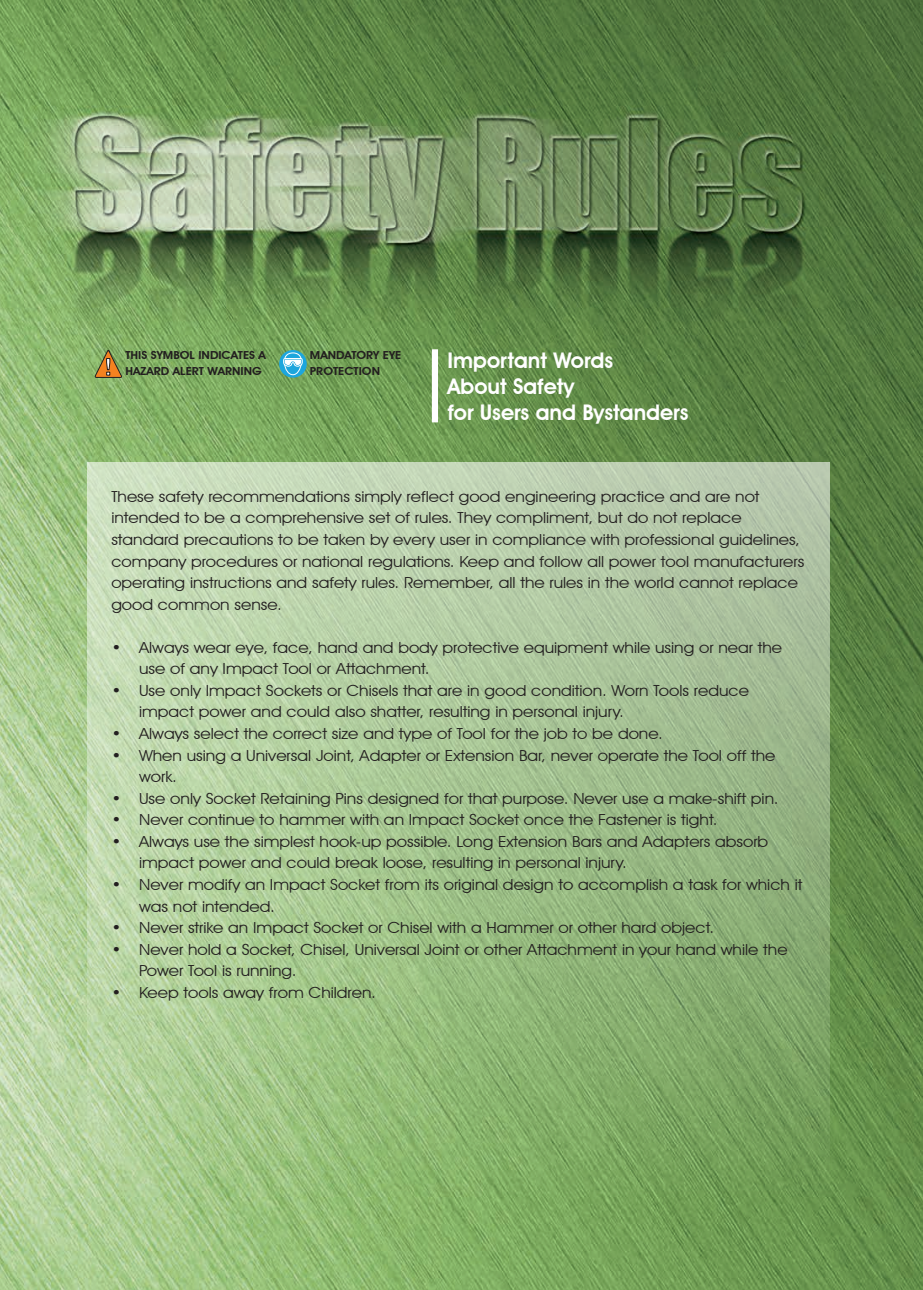
<style>
.page{position:relative;width:923px;height:1290px;background:#fff}
.page>*{position:absolute;margin:0;border:0;box-sizing:border-box;transform-origin:0 0}
.t1{font:600 21.53px/25.9px "Avant Garde IT Cby BT";color:#fff}
.t2{font:15.22px/21.5px "Avant Garde IT Cby BT";color:#231f20;scale:1.11 1}
.t3{font:600 11.03px/15.9px "Avant Garde IT Cby BT";color:#231f20;scale:1.11 1}
</style>
<div class="page">
<img style="left:0;top:0;width:923px;height:1290px">
<svg style="left:87px;top:462px;width:742px;height:737px"></svg>
<div style="left:432px;top:349px;width:6px;height:73px;background:#fff"></div>
<svg style="left:279px;top:350px;width:28px;height:28px"></svg>
<svg style="left:283px;top:352px;width:20px;height:23px"></svg>
<svg style="left:94px;top:349px;width:29px;height:29px"></svg>
<p class="t3" style="left:125px;top:347px;width:128px">THIS SYMBOL INDICATES A<br>HAZARD ALERT WARNING</p>
<p class="t3" style="left:310px;top:347px;width:84px">MANDATORY EYE<br>PROTECTION</p>
<h1 class="t1" style="left:447px;top:347px;width:242px">Important Words<br>About Safety<br>for Users and Bystanders</h1>
<p class="t2" style="left:111px;top:485px;width:626px">These safety recommendations simply reflect good engineering practice and are not intended to be a comprehensive set of rules. They compliment, but do not replace standard precautions to be taken by every user in compliance with professional guidelines, company procedures or national regulations. Keep and follow all power tool manufacturers operating instructions and safety rules. Remember, all the rules in the world cannot replace good common sense.</p>
<p class="t2" style="left:139px;top:636px;width:581px;text-indent:-28px">• Always wear eye, face, hand and body protective equipment while using or near the use of any Impact Tool or Attachment.</p>
<p class="t2" style="left:139px;top:680px;width:551px;text-indent:-28px">• Use only Impact Sockets or Chisels that are in good condition. Worn Tools reduce impact power and could also shatter, resulting in personal injury.</p>
<p class="t2" style="left:111px;top:723px;width:498px">• Always select the correct size and type of Tool for the job to be done.</p>
<p class="t2" style="left:139px;top:744px;width:575px;text-indent:-28px">• When using a Universal Joint, Adapter or Extension Bar, never operate the Tool off the work.</p>
<p class="t2" style="left:111px;top:787px;width:602px">• Use only Socket Retaining Pins designed for that purpose. Never use a make-shift pin.</p>
<p class="t2" style="left:111px;top:809px;width:547px">• Never continue to hammer with an Impact Socket once the Fastener is tight.</p>
<p class="t2" style="left:139px;top:830px;width:568px;text-indent:-28px">• Always use the simplest hook-up possible. Long Extension Bars and Adapters absorb impact power and could break loose, resulting in personal injury.</p>
<p class="t2" style="left:139px;top:874px;width:599px;text-indent:-28px">• Never modify an Impact Socket from its original design to accomplish a task for which it was not intended.</p>
<p class="t2" style="left:111px;top:917px;width:544px">• Never strike an Impact Socket or Chisel with a Hammer or other hard object.</p>
<p class="t2" style="left:139px;top:938px;width:586px;text-indent:-28px">• Never hold a Socket, Chisel, Universal Joint or other Attachment in your hand while the<br>Power Tool is running.</p>
<p class="t2" style="left:111px;top:981px;width:240px">• Keep tools away from Children.</p>
</div>
